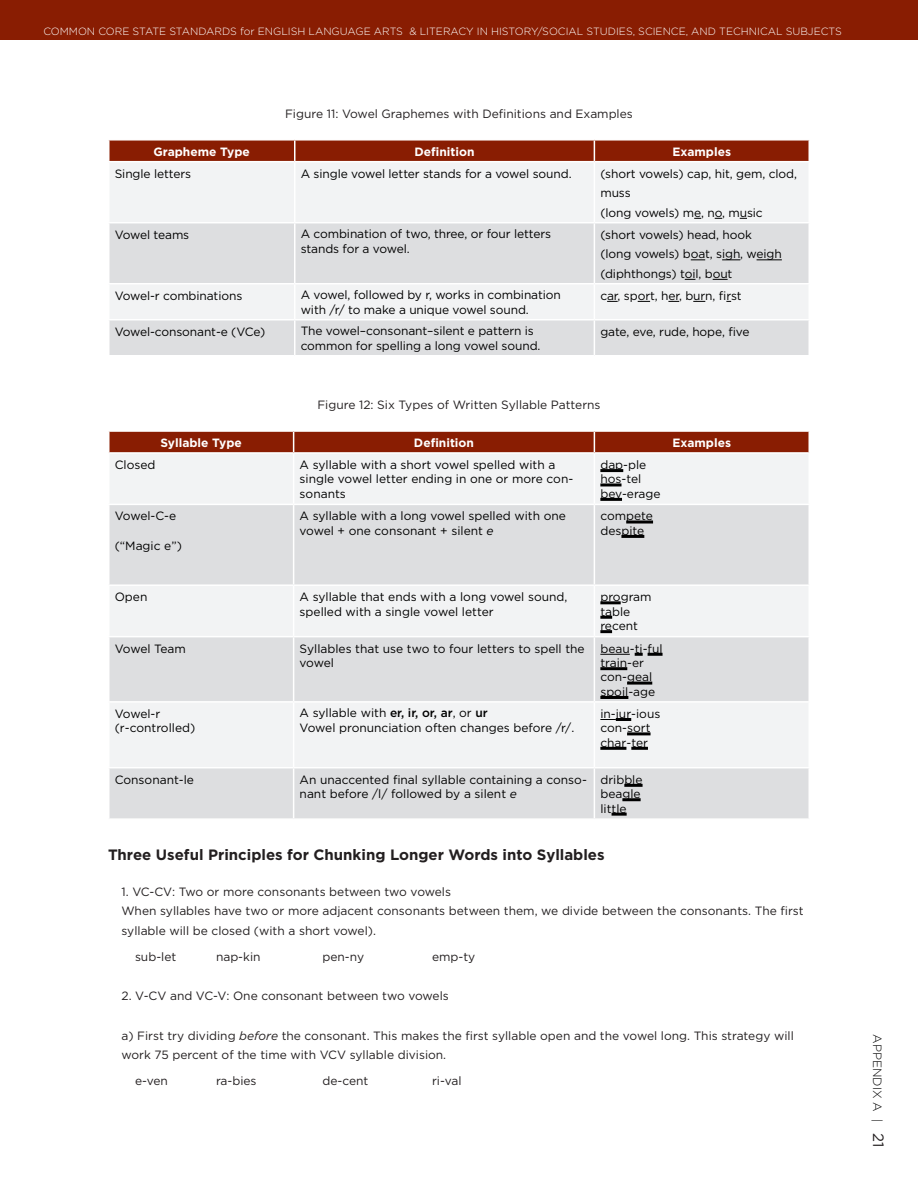
<style>
.page{position:relative;width:918px;height:1188px;background:#fff}
.page>*{position:absolute;margin:0;border:0;box-sizing:border-box;transform-origin:0 0}
.t1{font:700 15px "Gotham";color:#231f20}
.t2{font:12px/14.4px "Gotham";letter-spacing:-.01em;color:#000}
.t3{font:12px/19.5px "Gotham";color:#231f20}
.t4{font:700 12px "Gotham";color:#fff}
.t5{font:300 12px "Gotham";color:#000}
.t6{font:300 10.5px "Gotham";color:#fff}
.s1{font-style:italic}
.s2{font-weight:500}
.s3{font-weight:400;font-size:15px;color:#231f20}
</style>
<div class="page">
<div style="left:0;top:0;width:918px;height:40px;background:#891d02"></div>
<div style="left:110px;top:163px;width:698px;height:59px;background:#f2f3f4"></div>
<svg style="left:110px;top:223px;width:698px;height:132px;fill:#dddee0"></svg>
<svg style="left:109px;top:140px;width:700px;height:21px;background:#8d250b"></svg>
<hr style="left:808px;top:141px;width:2px;height:20px;background:#fff">
<hr style="left:294px;top:162px;width:2px;height:60px;background:#fff">
<hr style="left:594px;top:162px;width:1px;height:60px;background:#fff">
<hr style="left:294px;top:223px;width:2px;height:60px;background:#fff">
<hr style="left:594px;top:223px;width:1px;height:60px;background:#fff">
<hr style="left:108px;top:283px;width:187px;height:1px;background:#fff">
<hr style="left:295px;top:283px;width:299px;height:1px;background:#fff">
<hr style="left:294px;top:284px;width:2px;height:35px;background:#fff">
<hr style="left:594px;top:283px;width:216px;height:1px;background:#fff">
<hr style="left:594px;top:284px;width:1px;height:35px;background:#fff">
<hr style="left:108px;top:319px;width:187px;height:1px;background:#fff">
<hr style="left:295px;top:319px;width:299px;height:1px;background:#fff">
<hr style="left:294px;top:320px;width:2px;height:35px;background:#fff">
<hr style="left:594px;top:319px;width:216px;height:1px;background:#fff">
<hr style="left:594px;top:320px;width:1px;height:35px;background:#fff">
<svg style="left:691px;top:260px;width:14px;height:1px"></svg>
<svg style="left:722px;top:260px;width:18px;height:1px"></svg>
<svg style="left:757px;top:260px;width:25px;height:1px"></svg>
<svg style="left:713px;top:279px;width:15px;height:1px"></svg>
<svg style="left:638px;top:301px;width:12px;height:1px"></svg>
<svg style="left:693px;top:301px;width:12px;height:1px"></svg>
<div style="left:110px;top:454px;width:698px;height:49px;background:#f2f3f4"></div>
<svg style="left:110px;top:505px;width:698px;height:313px;fill:#dddee0"></svg>
<div style="left:109px;top:431px;width:700px;height:21px;background:#891d02"></div>
<hr style="left:808px;top:432px;width:2px;height:20px;background:#fff">
<hr style="left:293px;top:454px;width:1px;height:50px;background:#fff">
<hr style="left:594px;top:454px;width:1px;height:50px;background:#fff">
<hr style="left:293px;top:505px;width:1px;height:79px;background:#fff">
<hr style="left:594px;top:505px;width:1px;height:79px;background:#fff">
<hr style="left:108px;top:584px;width:186px;height:2px;background:#fff">
<hr style="left:294px;top:584px;width:300px;height:2px;background:#fff">
<hr style="left:293px;top:586px;width:1px;height:50px;background:#fff">
<hr style="left:594px;top:584px;width:216px;height:2px;background:#fff">
<hr style="left:594px;top:586px;width:1px;height:50px;background:#fff">
<hr style="left:108px;top:636px;width:186px;height:1px;background:#fff">
<hr style="left:294px;top:636px;width:300px;height:1px;background:#fff">
<hr style="left:293px;top:637px;width:1px;height:64px;background:#fff">
<hr style="left:594px;top:636px;width:216px;height:1px;background:#fff">
<hr style="left:594px;top:637px;width:1px;height:64px;background:#fff">
<hr style="left:108px;top:701px;width:186px;height:2px;background:#fff">
<hr style="left:294px;top:701px;width:300px;height:2px;background:#fff">
<hr style="left:293px;top:703px;width:1px;height:64px;background:#fff">
<hr style="left:594px;top:701px;width:216px;height:2px;background:#fff">
<hr style="left:594px;top:703px;width:1px;height:64px;background:#fff">
<hr style="left:108px;top:767px;width:186px;height:1px;background:#fff">
<hr style="left:294px;top:767px;width:300px;height:1px;background:#fff">
<hr style="left:293px;top:768px;width:1px;height:50px;background:#fff">
<hr style="left:594px;top:767px;width:216px;height:1px;background:#fff">
<hr style="left:594px;top:768px;width:1px;height:50px;background:#fff">
<hr style="left:600px;top:469px;width:23px;height:3px;background:#000">
<hr style="left:600px;top:483px;width:22px;height:3px;background:#000">
<hr style="left:600px;top:498px;width:22px;height:3px;background:#000">
<hr style="left:626px;top:521px;width:27px;height:3px;background:#000">
<hr style="left:621px;top:535px;width:23px;height:3px;background:#000">
<hr style="left:600px;top:601px;width:21px;height:3px;background:#000">
<svg style="left:600px;top:616px;width:12px;height:3px"></svg>
<svg style="left:600px;top:630px;width:12px;height:3px"></svg>
<hr style="left:600px;top:654px;width:30px;height:1px;background:#000">
<svg style="left:635px;top:653px;width:8px;height:3px"></svg>
<hr style="left:648px;top:653px;width:15px;height:3px;background:#000">
<hr style="left:600px;top:667px;width:27px;height:3px;background:#000">
<hr style="left:627px;top:682px;width:25px;height:3px;background:#000">
<hr style="left:600px;top:696px;width:28px;height:3px;background:#000">
<svg style="left:600px;top:719px;width:16px;height:1px"></svg>
<hr style="left:616px;top:718px;width:15px;height:3px;background:#000">
<hr style="left:627px;top:732px;width:24px;height:3px;background:#000">
<hr style="left:600px;top:747px;width:26px;height:3px;background:#000">
<hr style="left:631px;top:747px;width:17px;height:3px;background:#000">
<hr style="left:624px;top:784px;width:19px;height:3px;background:#000">
<hr style="left:622px;top:798px;width:19px;height:3px;background:#000">
<hr style="left:612px;top:813px;width:15px;height:3px;background:#000">
<p class="t6" style="left:43px;top:25px;width:799px">COMMON CORE STATE STANDARDS FOR ENGLISH LANGUAGE ARTS &amp; LITERACY IN HISTORY/SOCIAL STUDIES, SCIENCE, AND TECHNICAL SUBJECTS</p>
<p class="t3" style="left:285px;top:104px;width:349px">Figure 11: Vowel Graphemes with Definitions and Examples</p>
<p class="t4" style="left:154px;top:143px;width:98px">Grapheme Type</p>
<p class="t4" style="left:415px;top:143px;width:62px">Definition</p>
<p class="t4" style="left:673px;top:143px;width:60px">Examples</p>
<p class="t2" style="left:115px;top:166px;width:78px">Single letters</p>
<p class="t2" style="left:301px;top:166px;width:272px">A single vowel letter stands for a vowel sound.</p>
<p class="t2" style="left:600px;top:163px;width:198px;line-height:19.5px">(short vowels) cap, hit, gem, clod, muss<br>(long vowels) me, no, music</p>
<p class="t2" style="left:115px;top:227px;width:76px">Vowel teams</p>
<p class="t2" style="left:301px;top:227px;width:252px">A combination of two, three, or four letters stands for a vowel.</p>
<p class="t2" style="left:600px;top:224px;width:183px;line-height:19.5px">(short vowels) head, hook (long vowels) boat, sigh, weigh (diphthongs) toil, bout</p>
<p class="t2" style="left:115px;top:288px;width:129px">Vowel-r combinations</p>
<p class="t2" style="left:301px;top:288px;width:262px">A vowel, followed by r, works in combination with /r/ to make a unique vowel sound.</p>
<p class="t2" style="left:600px;top:288px;width:143px">car, sport, her, burn, first</p>
<p class="t2" style="left:115px;top:324px;width:152px">Vowel-consonant-e (VCe)</p>
<p class="t2" style="left:301px;top:324px;width:241px">The vowel–consonant–silent e pattern is common for spelling a long vowel sound.</p>
<p class="t2" style="left:600px;top:324px;width:151px">gate, eve, rude, hope, five</p>
<p class="t3" style="left:317px;top:395px;width:285px">Figure 12: Six Types of Written Syllable Patterns</p>
<p class="t4" style="left:160px;top:435px;width:83px">Syllable Type</p>
<p class="t4" style="left:414px;top:435px;width:62px">Definition</p>
<p class="t4" style="left:673px;top:435px;width:60px">Examples</p>
<p class="t2" style="left:115px;top:457px;width:42px">Closed</p>
<p class="t2" style="left:300px;top:457px;width:275px">A syllable with a short vowel spelled with a single vowel letter ending in one or more con&shy;sonants</p>
<p class="t2" style="left:600px;top:457px;width:62px">dap-ple hos-tel bev-erage</p>
<p class="t2" style="left:115px;top:509px;width:63px">Vowel-C-e</p>
<p class="t2" style="left:115px;top:538px;width:69px">(“Magic e”)</p>
<p class="t2" style="left:300px;top:509px;width:268px">A syllable with a long vowel spelled with one vowel + one consonant + silent <span class="s1">e</span></p>
<p class="t2" style="left:600px;top:509px;width:54px">compete despite</p>
<p class="t2" style="left:115px;top:590px;width:34px">Open</p>
<p class="t2" style="left:300px;top:590px;width:269px">A syllable that ends with a long vowel sound, spelled with a single vowel letter</p>
<p class="t2" style="left:600px;top:590px;width:53px">program table recent</p>
<p class="t2" style="left:115px;top:641px;width:73px">Vowel Team</p>
<p class="t2" style="left:300px;top:641px;width:287px">Syllables that use two to four letters to spell the vowel</p>
<p class="t2" style="left:600px;top:641px;width:64px">beau-ti-ful train-er con-geal spoil-age</p>
<p class="t2" style="left:115px;top:706px;width:82px">Vowel-r (r-controlled)</p>
<p class="t2" style="left:300px;top:706px;width:276px">A syllable with <span class="s2">er, ir, or, ar</span>, or <span class="s2">ur<br></span>Vowel pronunciation often changes before /r/.</p>
<p class="t2" style="left:600px;top:706px;width:62px">in-jur-ious con-sort char-ter</p>
<p class="t2" style="left:115px;top:772px;width:81px">Consonant-le</p>
<p class="t2" style="left:300px;top:772px;width:289px">An unaccented final syllable containing a conso&shy;nant before /l/ followed by a silent <span class="s1">e</span></p>
<p class="t2" style="left:600px;top:772px;width:44px">dribble beagle little</p>
<p class="t1" style="left:108px;top:845px;width:498px">Three Useful Principles for Chunking Longer Words into Syllables</p>
<p class="t3" style="left:122px;top:882px;width:684px">1. VC-CV: Two or more consonants between two vowels<br>When syllables have two or more adjacent consonants between them, we divide between the consonants. The first syllable will be closed (with a short vowel).</p>
<p class="t3" style="left:135px;top:947px;width:43px">sub-let</p>
<p class="t3" style="left:216px;top:947px;width:46px">nap-kin</p>
<p class="t3" style="left:322px;top:947px;width:43px">pen-ny</p>
<p class="t3" style="left:432px;top:947px;width:45px">emp-ty</p>
<p class="t3" style="left:122px;top:986px;width:329px">2. V-CV and VC-V: One consonant between two vowels</p>
<p class="t3" style="left:122px;top:1025px;width:674px">a) First try dividing <span class="s1">before</span> the consonant. This makes the first syllable open and the vowel long. This strategy will work 75 percent of the time with VCV syllable division.</p>
<p class="t3" style="left:135px;top:1071px;width:34px">e-ven</p>
<p class="t3" style="left:216px;top:1071px;width:42px">ra-bies</p>
<p class="t3" style="left:322px;top:1071px;width:47px">de-cent</p>
<p class="t3" style="left:432px;top:1071px;width:31px">ri-val</p>
<p class="t5" style="left:885px;top:1034px;width:115px;rotate:90deg">APPENDIX A | <span class="s3">21</span></p>
</div>
